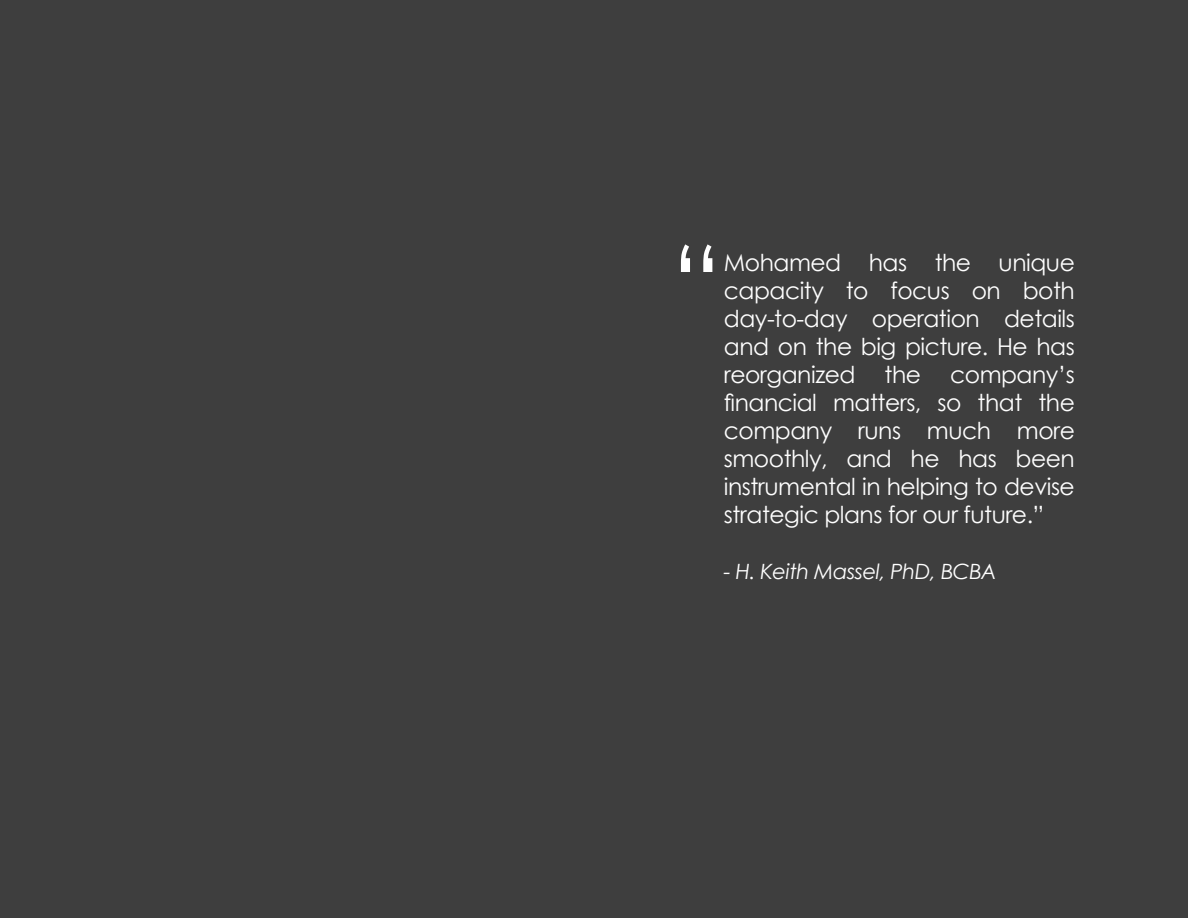
<style>
.page{position:relative;width:1188px;height:918px;background:#3e3e3e}
.page>*{position:absolute;margin:0;border:0;box-sizing:border-box;transform-origin:0 0}
.t1{font:102.9px "Century Gothic";color:#fff}
.t2{font:23.4px/28px "Century Gothic";letter-spacing:-.02em;color:#fff;text-align:justify}
.t3{font:italic 21px "Century Gothic";letter-spacing:-.02em;color:#fff}
</style>
<div class="page">
<h1 class="t1" style="left:671px;top:220px;width:53px">“</h1>
<p class="t2" style="left:724px;top:248px;width:353px">Mohamed has the unique capacity to focus on both day-to-day operation details and on the big picture. He has reorganized the company’s financial matters, so that the company runs much more smoothly, and he has been instrumental in helping to devise strategic plans for our future.”</p>
<p class="t3" style="left:724px;top:559px;width:274px">- H. Keith Massel, PhD, BCBA</p>
</div>
